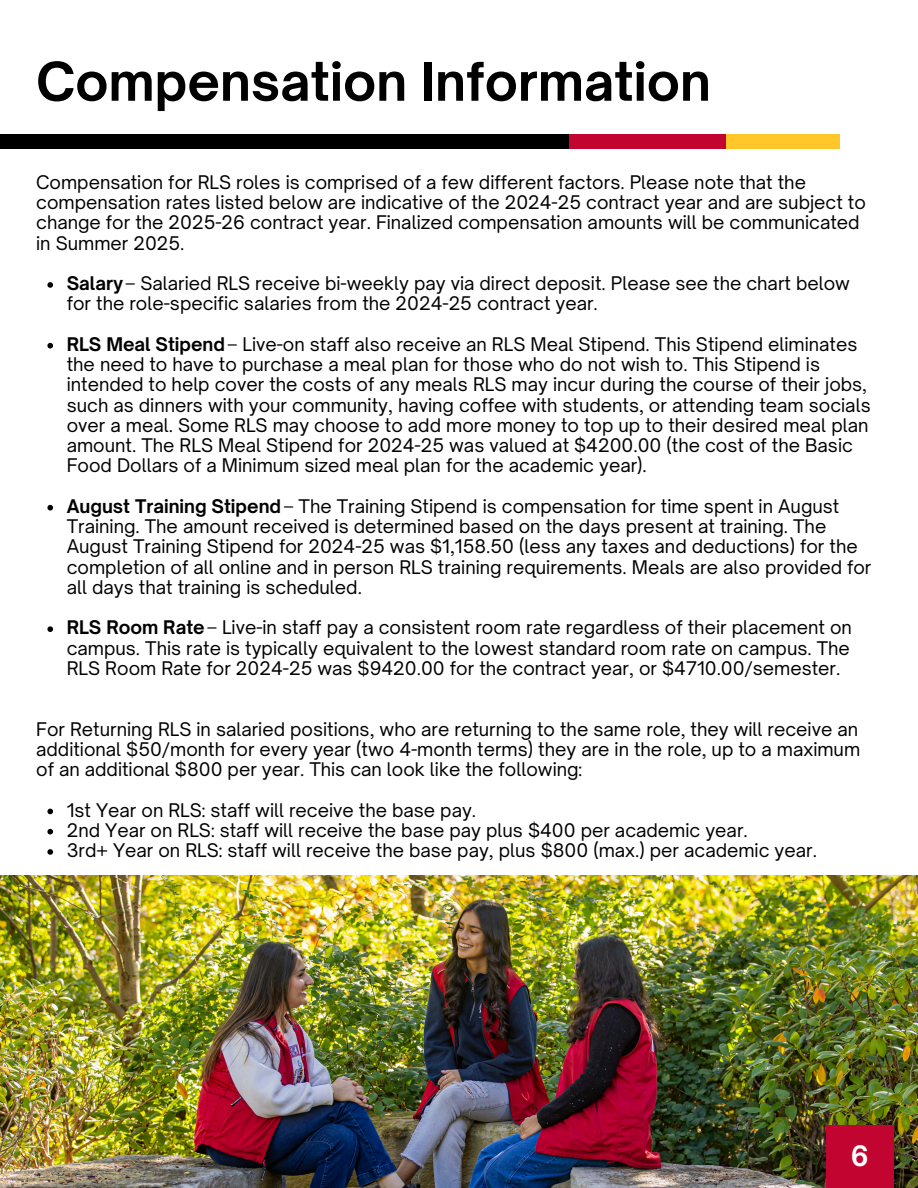
<style>
.page{position:relative;width:918px;height:1188px;background:#fff}
.page>*{position:absolute;margin:0;border:0;box-sizing:border-box;transform-origin:0 0}
.t1{font:700 51px "Open Sauce One";color:#000}
.t2{font:700 27px "Open Sauce One";color:#fff}
.t3{font:18px/20.2px "Open Sauce One";color:#000}
.s1{font-weight:700}
</style>
<div class="page">
<div style="left:0;top:135px;width:575px;height:14px;background:#000"></div>
<div style="left:569px;top:135px;width:160px;height:14px;background:#c20430"></div>
<div style="left:726px;top:135px;width:113px;height:14px;background:#ffc72a"></div>
<img style="left:0;top:876px;width:918px;height:312px">
<div style="left:826px;top:1125px;width:67px;height:63px;background:#c20430"></div>
<svg style="left:47px;top:282px;width:6px;height:6px"></svg>
<svg style="left:47px;top:343px;width:6px;height:6px"></svg>
<svg style="left:47px;top:505px;width:6px;height:6px"></svg>
<svg style="left:47px;top:626px;width:6px;height:6px"></svg>
<svg style="left:47px;top:809px;width:6px;height:5px"></svg>
<svg style="left:47px;top:829px;width:6px;height:6px"></svg>
<svg style="left:47px;top:849px;width:6px;height:6px"></svg>
<p class="t1" style="left:36px;top:50px;width:676px">Compensation Information</p>
<p class="t3" style="left:36px;top:172px;width:831px">Compensation for RLS roles is comprised of a few different factors. Please note that the compensation rates listed below are indicative of the 2024-25 contract year and are subject to change for the 2025-26 contract year. Finalized compensation amounts will be communicated in Summer 2025.</p>
<p class="t3" style="left:67px;top:273px;width:785px"><span class="s1">Salary</span>– Salaried RLS receive bi-weekly pay via direct deposit. Please see the chart below for the role-specific salaries from the 2024-25 contract year.</p>
<p class="t3" style="left:67px;top:334px;width:805px"><span class="s1">RLS Meal Stipend</span>– Live-on staff also receive an RLS Meal Stipend. This Stipend eliminates the need to have to purchase a meal plan for those who do not wish to. This Stipend is intended to help cover the costs of any meals RLS may incur during the course of their jobs, such as dinners with your community, having coffee with students, or attending team socials over a meal. Some RLS may choose to add more money to top up to their desired meal plan amount. The RLS Meal Stipend for 2024-25 was valued at $4200.00 (the cost of the Basic Food Dollars of a Minimum sized meal plan for the academic year).</p>
<p class="t3" style="left:67px;top:496px;width:806px"><span class="s1">August Training Stipend</span>– The Training Stipend is compensation for time spent in August Training. The amount received is determined based on the days present at training. The August Training Stipend for 2024-25 was $1,158.50 (less any taxes and deductions) for the completion of all online and in person RLS training requirements. Meals are also provided for all days that training is scheduled.</p>
<p class="t3" style="left:67px;top:617px;width:787px;text-align:justify"><span class="s1">RLS Room Rate</span>– Live-in staff pay a consistent room rate regardless of their placement on campus. This rate is typically equivalent to the lowest standard room rate on campus. The RLS Room Rate for 2024-25 was $9420.00 for the contract year, or $4710.00/semester.</p>
<p class="t3" style="left:36px;top:719px;width:826px;text-align:justify">For Returning RLS in salaried positions, who are returning to the same role, they will receive an additional $50/month for every year (two 4-month terms) they are in the role, up to a maximum of an additional $800 per year. This can look like the following:</p>
<p class="t3" style="left:67px;top:800px;width:411px">1st Year on RLS: staff will receive the base pay.</p>
<p class="t3" style="left:67px;top:820px;width:683px">2nd Year on RLS: staff will receive the base pay plus $400 per academic year.</p>
<p class="t3" style="left:67px;top:840px;width:752px">3rd+ Year on RLS: staff will receive the base pay, plus $800 (max.) per academic year.</p>
<p class="t2" style="left:851px;top:1139px;width:19px">6</p>
</div>
